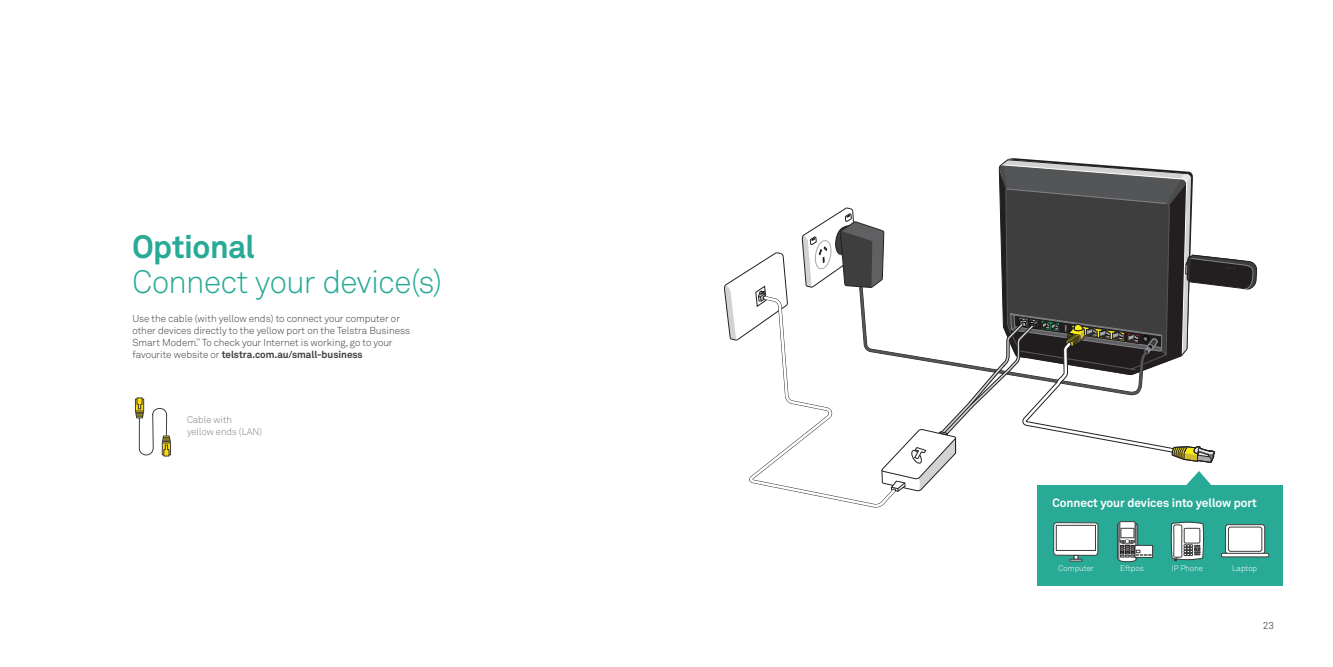
<style>
.page{position:relative;width:1333px;height:667px;background:#fff}
.page>*{position:absolute;margin:0;border:0;box-sizing:border-box;transform-origin:0 0}
.t1{font:300 32px/34px "Telstra Akkurat";letter-spacing:-.015em;color:#28aa96}
.t2{font:700 12px "Telstra Akkurat";color:#fff}
.t3{font:300 10px/12px "Telstra Akkurat";color:#3e3e3f}
.t4{font:300 10px "Telstra Akkurat";color:#231f20}
.t5{font:300 9.6px/11.5px "Telstra Akkurat";color:#808285}
.t6{font:300 8px "Telstra Akkurat";color:#fff}
.s1{font-weight:700}
</style>
<div class="page">
<svg style="left:724px;top:158px;width:533px;height:350px"></svg>
<div style="left:1037px;top:485px;width:245px;height:99px;background:#28aa96"></div>
<svg style="left:135px;top:397px;width:36px;height:59px"></svg>
<svg style="left:1225px;top:524px;width:39px;height:29px"></svg>
<div style="left:1225px;top:524px;width:39px;height:29px;border:1px solid #3e3e3f;border-radius:3px"></div>
<div style="left:1228px;top:526px;width:33px;height:25px;background:#fff;border-radius:2px"></div>
<div style="left:1228px;top:526px;width:33px;height:25px;border:1px solid #3e3e3f;border-radius:2px"></div>
<hr style="left:1221px;top:553px;width:47px;height:3px;background:#fff;border-radius:2px">
<div style="left:1220px;top:552px;width:49px;height:5px;border:1px solid #3e3e3f;border-radius:2px"></div>
<div style="left:1134px;top:544px;width:18px;height:13px;border:1px solid #3e3e3f"></div>
<svg style="left:1117px;top:521px;width:34px;height:41px"></svg>
<svg style="left:1053px;top:522px;width:44px;height:33px"></svg>
<div style="left:1053px;top:522px;width:45px;height:33px;border:1px solid #3e3e3f;border-radius:3px"></div>
<div style="left:1055px;top:524px;width:40px;height:26px;background:#fff;border:1px solid #3e3e3f"></div>
<svg style="left:1069px;top:554px;width:13px;height:7px"></svg>
<svg style="left:1170px;top:521px;width:34px;height:39px"></svg>
<h2 class="t1" style="left:132px;top:230px;width:311px"><span class="s1">Optional<br></span>Connect your device(s)</h2>
<p class="t3" style="left:132px;top:312px;width:279px">Use the cable (with yellow ends) to connect your computer or other devices directly to the yellow port on the Telstra Business Smart Modem.<sup>™</sup> To check your Internet is working, go to your favourite website or <span class="s1">telstra.com.au/small-business</span></p>
<p class="t5" style="left:187px;top:413px;width:77px">Cable with<br>yellow ends (LAN)</p>
<h3 class="t2" style="left:1052px;top:495px;width:206px">Connect your devices into yellow port</h3>
<p class="t6" style="left:1058px;top:563px;width:37px">Computer</p>
<p class="t6" style="left:1120px;top:563px;width:25px">Eftpos</p>
<p class="t6" style="left:1171px;top:563px;width:33px">IP Phone</p>
<p class="t6" style="left:1232px;top:563px;width:26px">Laptop</p>
<p class="t4" style="left:1262px;top:619px;width:13px">23</p>
</div>
